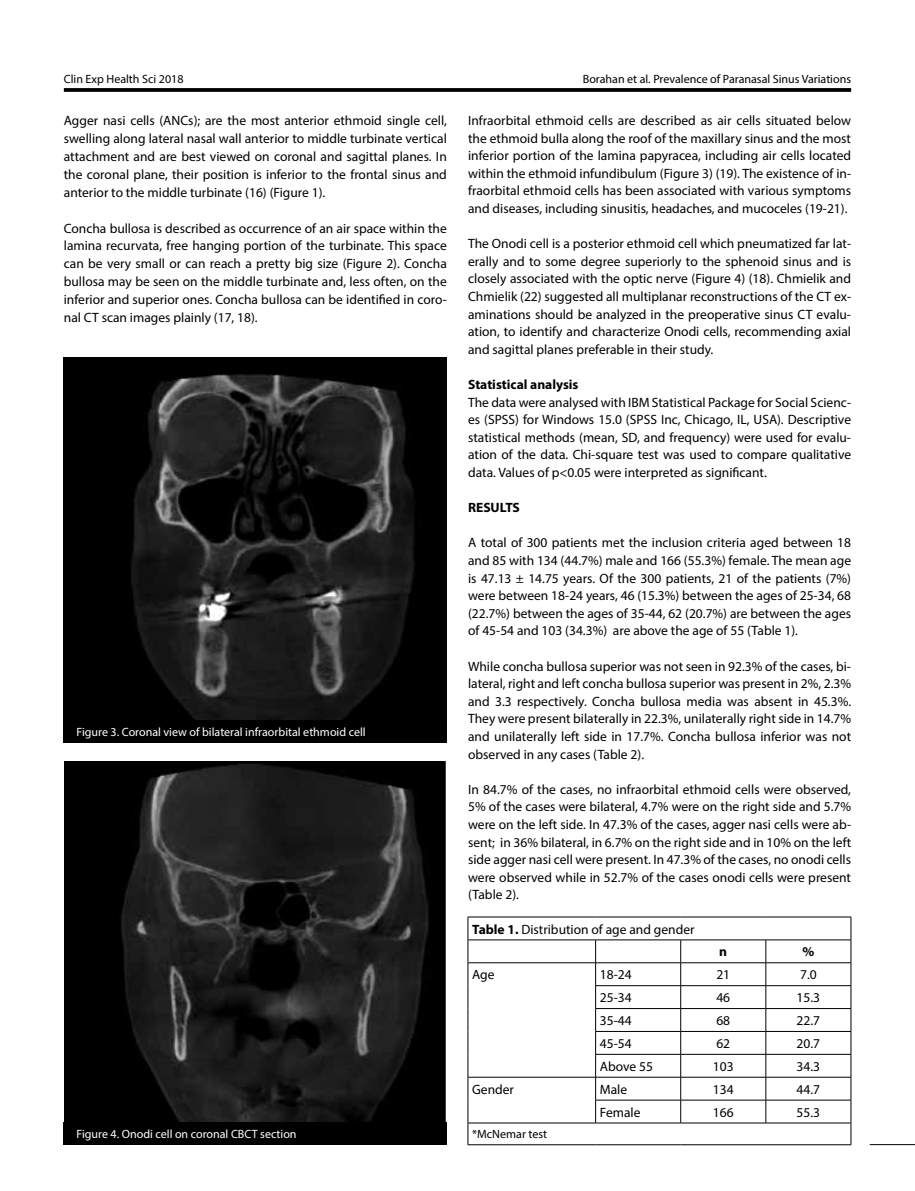
<style>
.page{position:relative;width:915px;height:1191px;background:#fff}
.page>*{position:absolute;margin:0;border:0;box-sizing:border-box;transform-origin:0 0}
.t1{font:13.5px/17.5px "Myriad Pro";color:#000;text-align:justify}
.t2{font:700 13.5px "Myriad Pro";color:#000}
.t3{font:12px "Myriad Pro";color:#fff}
.t4{font:12px "Myriad Pro";color:#000}
.s1{font-weight:700}
</style>
<div class="page">
<svg style="left:64px;top:88px;width:786px;height:4px;background:#0f0f0f"></svg>
<hr style="left:869px;top:1144px;width:45px;height:1px;background:#000">
<img style="left:64px;top:357px;width:382px;height:363px">
<div style="left:64px;top:720px;width:382px;height:22px;background:#000"></div>
<img style="left:64px;top:761px;width:382px;height:362px">
<div style="left:64px;top:1123px;width:382px;height:22px;background:#000"></div>
<hr style="left:595px;top:962px;width:85px;height:1px;background:#000">
<hr style="left:680px;top:962px;width:85px;height:1px;background:#000">
<hr style="left:765px;top:962px;width:85px;height:1px;background:#000">
<hr style="left:595px;top:985px;width:85px;height:1px;background:#000">
<hr style="left:680px;top:985px;width:85px;height:1px;background:#000">
<hr style="left:765px;top:985px;width:85px;height:1px;background:#000">
<hr style="left:595px;top:1008px;width:85px;height:1px;background:#000">
<hr style="left:680px;top:1008px;width:85px;height:1px;background:#000">
<hr style="left:765px;top:1008px;width:85px;height:1px;background:#000">
<hr style="left:595px;top:1031px;width:85px;height:1px;background:#000">
<hr style="left:680px;top:1031px;width:85px;height:1px;background:#000">
<hr style="left:765px;top:1031px;width:85px;height:1px;background:#000">
<hr style="left:595px;top:1054px;width:85px;height:1px;background:#000">
<hr style="left:680px;top:1054px;width:85px;height:1px;background:#000">
<hr style="left:765px;top:1054px;width:85px;height:1px;background:#000">
<hr style="left:595px;top:1077px;width:85px;height:1px;background:#000">
<hr style="left:680px;top:1077px;width:85px;height:1px;background:#000">
<hr style="left:765px;top:1077px;width:85px;height:1px;background:#000">
<hr style="left:595px;top:1099px;width:85px;height:1px;background:#000">
<hr style="left:680px;top:1099px;width:85px;height:1px;background:#000">
<svg style="left:680px;top:940px;width:1px;height:182px"></svg>
<hr style="left:765px;top:1099px;width:85px;height:1px;background:#000">
<svg style="left:765px;top:940px;width:1px;height:182px"></svg>
<hr style="left:467px;top:939px;width:128px;height:1px;background:#000">
<hr style="left:595px;top:939px;width:85px;height:1px;background:#000">
<hr style="left:680px;top:939px;width:85px;height:1px;background:#000">
<hr style="left:765px;top:939px;width:85px;height:1px;background:#000">
<hr style="left:467px;top:916px;width:128px;height:1px;background:#000">
<hr style="left:595px;top:916px;width:85px;height:1px;background:#000">
<hr style="left:680px;top:916px;width:85px;height:1px;background:#000">
<hr style="left:765px;top:916px;width:85px;height:1px;background:#000">
<hr style="left:595px;top:1122px;width:85px;height:1px;background:#000">
<hr style="left:680px;top:1122px;width:85px;height:1px;background:#000">
<hr style="left:765px;top:1122px;width:85px;height:1px;background:#000">
<svg style="left:850px;top:917px;width:1px;height:227px"></svg>
<hr style="left:467px;top:1144px;width:128px;height:1px;background:#000">
<hr style="left:595px;top:1144px;width:85px;height:1px;background:#000">
<hr style="left:680px;top:1144px;width:85px;height:1px;background:#000">
<hr style="left:765px;top:1144px;width:85px;height:1px;background:#000">
<hr style="left:467px;top:962px;width:128px;height:1px;background:#000">
<hr style="left:467px;top:1077px;width:128px;height:1px;background:#000">
<svg style="left:467px;top:917px;width:1px;height:227px"></svg>
<svg style="left:595px;top:940px;width:1px;height:182px"></svg>
<hr style="left:467px;top:1122px;width:128px;height:1px;background:#000">
<p class="t4" style="left:64px;top:71px;width:121px">Clin Exp Health Sci 2018</p>
<p class="t4" style="left:582px;top:71px;width:270px">Borahan et al. Prevalence of Paranasal Sinus Variations</p>
<p class="t1" style="left:64px;top:111px;width:384px">Agger nasi cells (ANCs); are the most anterior ethmoid single cell, swelling along lateral nasal wall anterior to middle turbinate vertical attachment and are best viewed on coronal and sagittal planes. In the coronal plane, their position is inferior to the frontal sinus and anterior to the middle turbinate (16) (Figure 1).</p>
<p class="t1" style="left:64px;top:219px;width:384px">Concha bullosa is described as occurrence of an air space within the lamina recurvata, free hanging portion of the turbinate. This space can be very small or can reach a pretty big size (Figure 2). Concha bullosa may be seen on the middle turbinate and, less often, on the inferior and superior ones. Concha bullosa can be identified in coro&shy;nal CT scan images plainly (17, 18).</p>
<p class="t3" style="left:77px;top:724px;width:290px">Figure 3. Coronal view of bilateral infraorbital ethmoid cell</p>
<p class="t3" style="left:77px;top:1127px;width:221px">Figure 4. Onodi cell on coronal CBCT section</p>
<p class="t1" style="left:468px;top:111px;width:384px">Infraorbital ethmoid cells are described as air cells situated below the ethmoid bulla along the roof of the maxillary sinus and the most inferior portion of the lamina papyracea, including air cells located within the ethmoid infundibulum (Figure 3) (19). The existence of in&shy;fraorbital ethmoid cells has been associated with various symptoms and diseases, including sinusitis, headaches, and mucoceles (19-21).</p>
<p class="t1" style="left:468px;top:235px;width:384px">The Onodi cell is a posterior ethmoid cell which pneumatized far lat&shy;erally and to some degree superiorly to the sphenoid sinus and is closely associated with the optic nerve (Figure 4) (18). Chmielik and Chmielik (22) suggested all multiplanar reconstructions of the CT ex&shy;aminations should be analyzed in the preoperative sinus CT evalu&shy;ation, to identify and characterize Onodi cells, recommending axial and sagittal planes preferable in their study.</p>
<p class="t2" style="left:468px;top:376px;width:112px">Statistical analysis</p>
<p class="t1" style="left:468px;top:393px;width:384px">The data were analysed with IBM Statistical Package for Social Scienc&shy;es (SPSS) for Windows 15.0 (SPSS Inc, Chicago, IL, USA). Descriptive statistical methods (mean, SD, and frequency) were used for evalu&shy;ation of the data. Chi-square test was used to compare qualitative data. Values of p&lt;0.05 were interpreted as significant.</p>
<p class="t2" style="left:468px;top:499px;width:53px">RESULTS</p>
<p class="t1" style="left:468px;top:534px;width:384px">A total of 300 patients met the inclusion criteria aged between 18 and 85 with 134 (44.7%) male and 166 (55.3%) female. The mean age is 47.13 ± 14.75 years. Of the 300 patients, 21 of the patients (7%) were between 18-24 years, 46 (15.3%) between the ages of 25-34, 68 (22.7%) between the ages of 35-44, 62 (20.7%) are between the ages of 45-54 and 103 (34.3%) are above the age of 55 (Table 1).</p>
<p class="t1" style="left:468px;top:657px;width:384px">While concha bullosa superior was not seen in 92.3% of the cases, bi&shy;lateral, right and left concha bullosa superior was present in 2%, 2.3% and 3.3 respectively. Concha bullosa media was absent in 45.3%.<br>They were present bilaterally in 22.3%, unilaterally right side in 14.7% and unilaterally left side in 17.7%. Concha bullosa inferior was not observed in any cases (Table 2).</p>
<p class="t1" style="left:468px;top:780px;width:384px">In 84.7% of the cases, no infraorbital ethmoid cells were observed, 5% of the cases were bilateral, 4.7% were on the right side and 5.7% were on the left side. In 47.3% of the cases, agger nasi cells were ab&shy;sent; in 36% bilateral, in 6.7% on the right side and in 10% on the left side agger nasi cell were present. In 47.3% of the cases, no onodi cells were observed while in 52.7% of the cases onodi cells were present (Table 2).</p>
<p class="t1" style="left:472px;top:920px;width:224px"><span class="s1">Table 1.</span> Distribution of age and gender</p>
<p class="t2" style="left:719px;top:943px;width:9px">n</p>
<p class="t2" style="left:802px;top:943px;width:13px">%</p>
<p class="t1" style="left:472px;top:965px;width:24px">Age</p>
<p class="t1" style="left:599px;top:965px;width:33px">18-24</p>
<p class="t1" style="left:716px;top:965px;width:15px">21</p>
<p class="t1" style="left:799px;top:965px;width:18px">7.0</p>
<p class="t1" style="left:599px;top:988px;width:33px">25-34</p>
<p class="t1" style="left:716px;top:988px;width:15px">46</p>
<p class="t1" style="left:796px;top:988px;width:25px">15.3</p>
<p class="t1" style="left:599px;top:1011px;width:33px">35-44</p>
<p class="t1" style="left:716px;top:1011px;width:15px">68</p>
<p class="t1" style="left:796px;top:1011px;width:25px">22.7</p>
<p class="t1" style="left:599px;top:1034px;width:33px">45-54</p>
<p class="t1" style="left:716px;top:1034px;width:15px">62</p>
<p class="t1" style="left:796px;top:1034px;width:25px">20.7</p>
<p class="t1" style="left:599px;top:1057px;width:55px">Above 55</p>
<p class="t1" style="left:712px;top:1057px;width:22px">103</p>
<p class="t1" style="left:796px;top:1057px;width:25px">34.3</p>
<p class="t1" style="left:472px;top:1080px;width:43px">Gender</p>
<p class="t1" style="left:599px;top:1080px;width:29px">Male</p>
<p class="t1" style="left:712px;top:1080px;width:22px">134</p>
<p class="t1" style="left:796px;top:1080px;width:25px">44.7</p>
<p class="t1" style="left:599px;top:1103px;width:42px">Female</p>
<p class="t1" style="left:712px;top:1103px;width:22px">166</p>
<p class="t1" style="left:796px;top:1103px;width:25px">55.3</p>
<p class="t4" style="left:472px;top:1127px;width:76px">*McNemar test</p>
</div>
